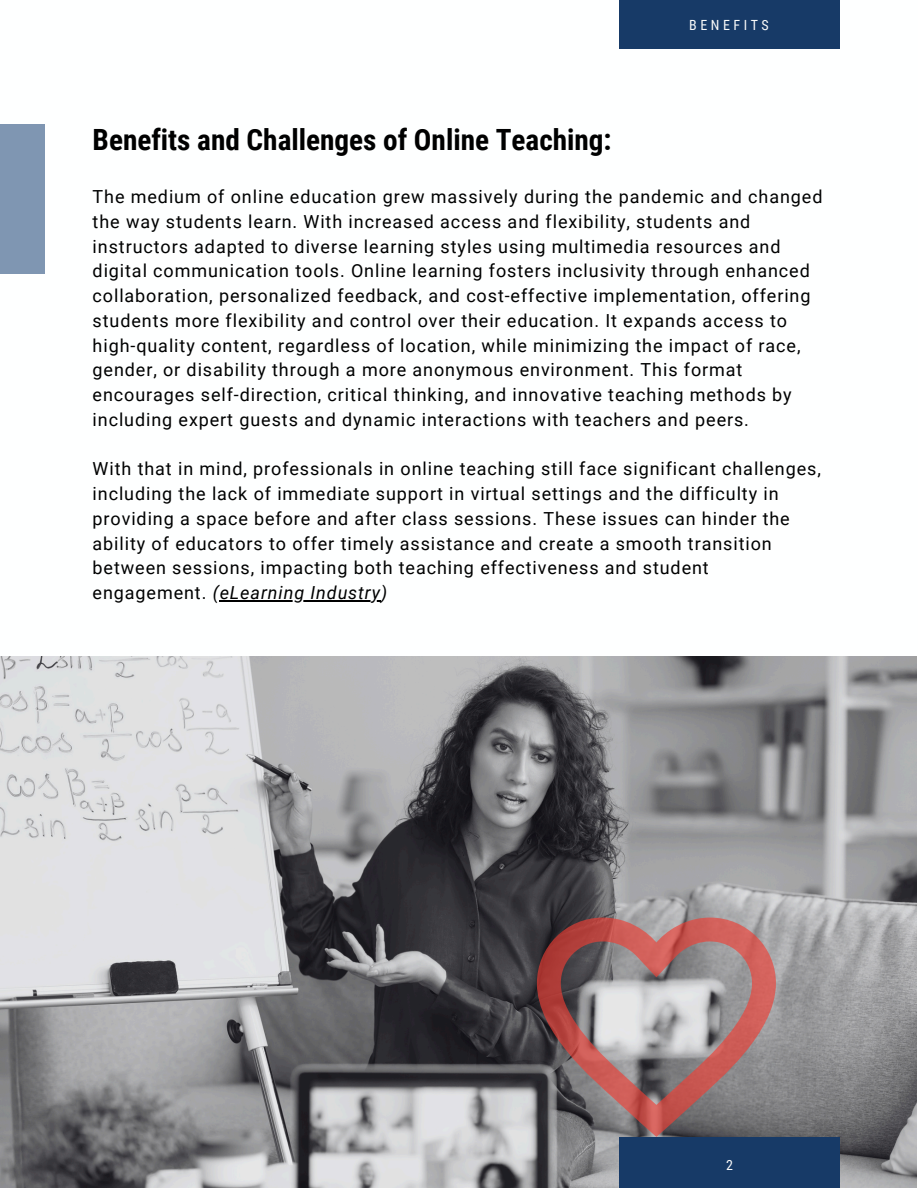
<style>
.page{position:relative;width:918px;height:1188px;background:#fff}
.page>*{position:absolute;margin:0;border:0;box-sizing:border-box;transform-origin:0 0}
.t1{font:700 29.25px "Roboto Condensed";color:#000}
.t2{font:18px/24.8px "Roboto";letter-spacing:.05em;color:#000}
.t3{font:13.95px "Roboto Condensed";letter-spacing:.25em;color:#fafafa}
.s1{font-style:italic}
</style>
<div class="page">
<div style="left:619px;top:0;width:221px;height:49px;background:#173a67"></div>
<img style="left:0;top:657px;width:916px;height:531px">
<div style="left:619px;top:1138px;width:220px;height:50px;background:#173a67"></div>
<div style="left:0;top:124px;width:44px;height:149px;background:#7f96b2"></div>
<hr style="left:220px;top:600px;width:161px;height:1px;background:#000">
<svg style="left:537px;top:918px;width:239px;height:219px;background:#9b797a"></svg>
<p class="t1" style="left:93px;top:123px;width:521px">Benefits and Challenges of Online Teaching:</p>
<p class="t3" style="left:689px;top:17px;width:81px">BENEFITS</p>
<h2 class="t2" style="left:93px;top:185px;width:731px">The medium of online education grew massively during the pandemic and changed the way students learn. With increased access and flexibility, students and instructors adapted to diverse learning styles using multimedia resources and digital communication tools. Online learning fosters inclusivity through enhanced collaboration, personalized feedback, and cost-effective implementation, offering students more flexibility and control over their education. It expands access to high-quality content, regardless of location, while minimizing the impact of race, gender, or disability through a more anonymous environment. This format encourages self-direction, critical thinking, and innovative teaching methods by including expert guests and dynamic interactions with teachers and peers.</h2>
<h2 class="t2" style="left:93px;top:457px;width:730px">With that in mind, professionals in online teaching still face significant challenges, including the lack of immediate support in virtual settings and the difficulty in providing a space before and after class sessions. These issues can hinder the ability of educators to offer timely assistance and create a smooth transition between sessions, impacting both teaching effectiveness and student engagement. <span class="s1">(eLearning Industry)</span></h2>
<h1 class="t3" style="left:726px;top:1157px;width:8px">2</h1>
</div>
